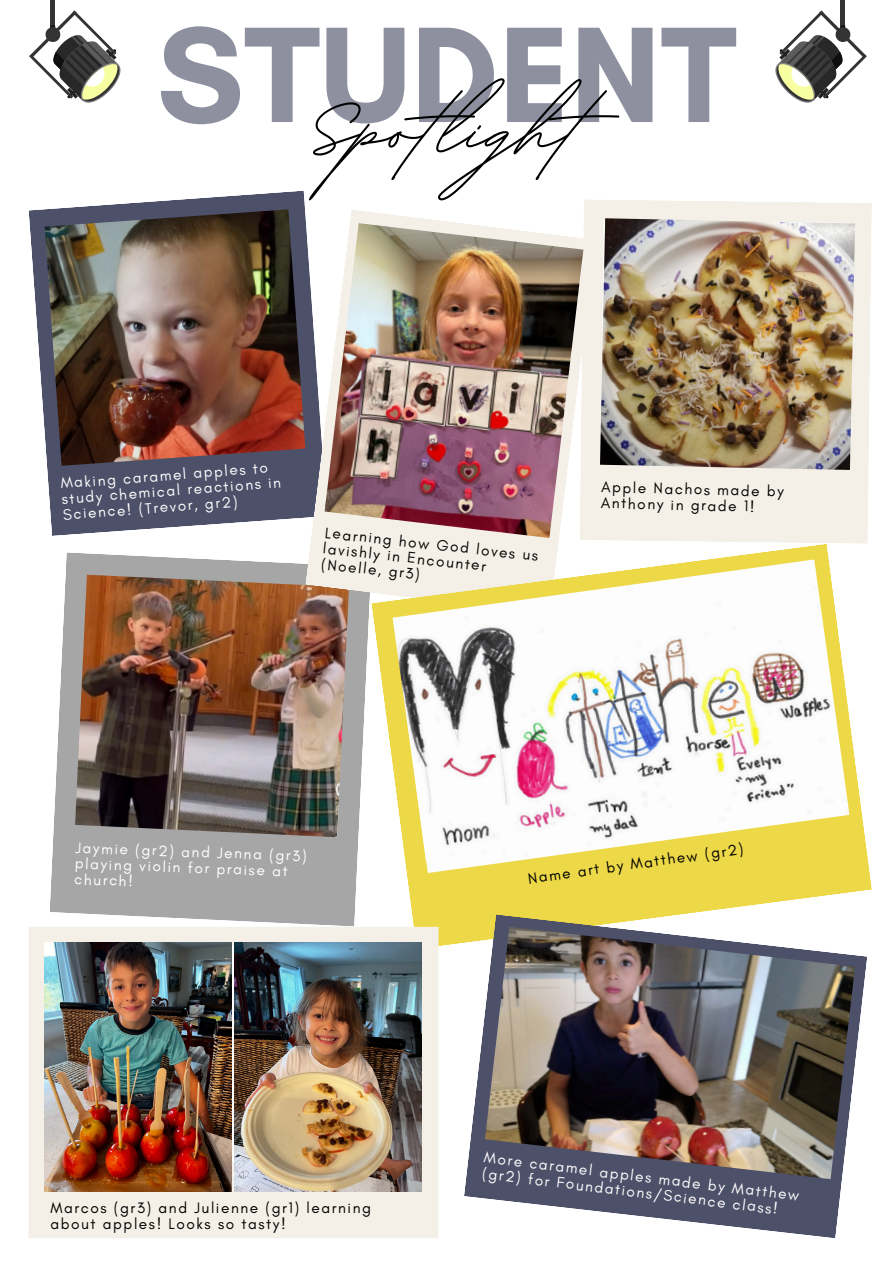
<style>
.page{position:relative;width:894px;height:1264px;background:#fff}
.page>*{position:absolute;margin:0;border:0;box-sizing:border-box;transform-origin:0 0}
.t1{font:700 131.7px "BD Script";color:#000}
.t2{font:15.45px/15.8px "Glacial Indifference";color:#fff}
.t3{font:15.45px/15.6px "Glacial Indifference";letter-spacing:.1em;color:#000}
</style>
<div class="page">
<div style="left:840px;top:0;width:5px;height:36px;background:#333"></div>
<svg style="left:775px;top:11px;width:91px;height:92px"></svg>
<hr style="left:51px;top:0;width:4px;height:36px;background:#333">
<svg style="left:29px;top:11px;width:92px;height:92px"></svg>
<svg style="left:29px;top:191px;width:276px;height:345px;fill:#4d5069"></svg>
<img style="left:50px;top:552px;width:319px;height:374px">
<svg style="left:305px;top:210px;width:254px;height:405px"></svg>
<svg style="left:371px;top:543px;width:500px;height:406px"></svg>
<img style="left:45px;top:209px;width:260px;height:257px">
<div style="left:580px;top:200px;width:291px;height:343px;background:#f4f0e7"></div>
<div style="left:29px;top:926px;width:409px;height:312px;background:#f4f0e7"></div>
<svg style="left:464px;top:914px;width:403px;height:324px"></svg>
<img style="left:324px;top:223px;width:259px;height:315px">
<img style="left:392px;top:559px;width:457px;height:314px">
<img style="left:600px;top:218px;width:254px;height:252px">
<img style="left:485px;top:926px;width:369px;height:253px">
<img style="left:45px;top:942px;width:186px;height:249px">
<img style="left:234px;top:942px;width:187px;height:249px">
<p class="t1" style="left:157px;top:43px;width:581px"><sup>ST</sup>S<sup>U</sup>po<sup>D</sup>tlig<sup>E</sup>ht<sup>NT</sup></p>
<p class="t2" style="left:60px;top:474px;width:221px;rotate:-4deg">Making caramel apples to study chemical reactions in<br>Science! (Trevor, gr2)</p>
<p class="t3" style="left:325px;top:525px;width:216px;rotate:6deg">Learning how God loves us</p>
<p class="t3" style="left:322px;top:556px;width:100px;rotate:6deg">(Noelle, gr3)</p>
<p class="t3" style="left:324px;top:540px;width:165px;rotate:6deg">lavishly in Encounter</p>
<p class="t3" style="left:601px;top:479px;width:184px;rotate:1deg">Apple Nachos made by<br>Anthony in grade 1!</p>
<p class="t2" style="left:76px;top:839px;width:233px;rotate:2deg">Jaymie (gr2) and Jenna (gr3) playing violin for praise at church!</p>
<p class="t3" style="left:526px;top:870px;width:219px;rotate:-8deg">Name art by Matthew (gr2)</p>
<p class="t3" style="left:50px;top:1199px;width:322px">Marcos (gr3) and Julienne (gr1) learning about apples! Looks so tasty!</p>
<p class="t2" style="left:485px;top:1149px;width:319px;rotate:7deg">More caramel apples made by Matthew (gr2) for Foundations/Science class!</p>
</div>
